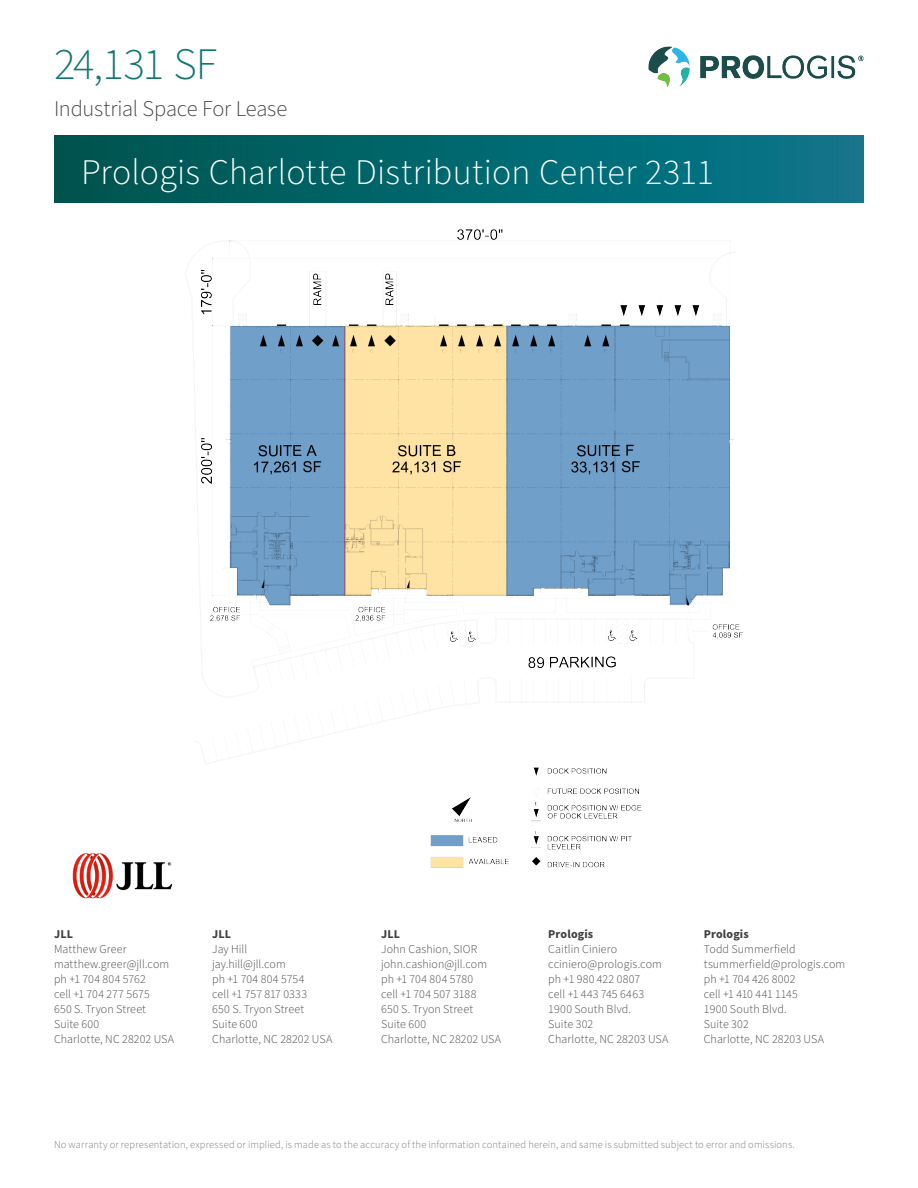
<style>
.page{position:relative;width:918px;height:1188px;background:#fff}
.page>*{position:absolute;margin:0;border:0;box-sizing:border-box;transform-origin:0 0}
.t1{font:300 45px "Source Sans Pro";letter-spacing:-.03em;color:#147770}
.Prologis_Park_Name{font:300 36px "Source Sans Pro";letter-spacing:.005em;color:#fff}
.t2{font:300 22.5px "Source Sans Pro";letter-spacing:-.01em;color:#414141}
.t3{font:300 12px/15px "Source Sans Pro";letter-spacing:.01em;color:#414141}
.t4{font:700 12px "Source Sans Pro";letter-spacing:.01em;color:#414141}
.Footer_Text{font:300 10.5px "Source Sans Pro";letter-spacing:.015em;color:#747576}
</style>
<div class="page">
<img style="left:648px;top:46px;width:216px;height:40px">
<div style="left:54px;top:135px;width:810px;height:67px;background:linear-gradient(to right,#00554e,#09788d)"></div>
<img style="left:185px;top:229px;width:558px;height:639px">
<img style="left:72px;top:843px;width:119px;height:56px">
<h1 class="t1" style="left:54px;top:34px;width:165px">24,131 SF</h1>
<h3 class="t2" style="left:54px;top:94px;width:235px">Industrial Space For Lease</h3>
<p class="Prologis_Park_Name" style="left:81px;top:148px;width:634px">Prologis Charlotte Distribution Center 2311</p>
<p class="t4" style="left:54px;top:926px;width:20px">JLL</p>
<p class="t3" style="left:54px;top:942px;width:122px">Matthew Greer matthew.greer@jll.com ph +1 704 804 5762<br>cell +1 704 277 5675<br>650 S. Tryon Street<br>Suite 600<br>Charlotte, NC 28202 USA</p>
<p class="t4" style="left:212px;top:926px;width:20px">JLL</p>
<p class="t3" style="left:212px;top:942px;width:122px">Jay Hill<br>jay.hill@jll.com<br>ph +1 704 804 5754<br>cell +1 757 817 0333<br>650 S. Tryon Street<br>Suite 600<br>Charlotte, NC 28202 USA</p>
<p class="t4" style="left:381px;top:926px;width:20px">JLL</p>
<p class="t3" style="left:381px;top:942px;width:122px">John Cashion, SIOR john.cashion@jll.com ph +1 704 804 5780<br>cell +1 704 507 3188<br>650 S. Tryon Street<br>Suite 600<br>Charlotte, NC 28202 USA</p>
<p class="t4" style="left:548px;top:926px;width:47px">Prologis</p>
<p class="t3" style="left:548px;top:942px;width:122px">Caitlin Ciniero cciniero@prologis.com ph +1 980 422 0807<br>cell +1 443 745 6463<br>1900 South Blvd.<br>Suite 302<br>Charlotte, NC 28203 USA</p>
<p class="t4" style="left:704px;top:926px;width:47px">Prologis</p>
<p class="t3" style="left:704px;top:942px;width:143px">Todd Summerfield tsummerfield@prologis.com ph +1 704 426 8002<br>cell +1 410 441 1145<br>1900 South Blvd.<br>Suite 302<br>Charlotte, NC 28203 USA</p>
<p class="Footer_Text" style="left:54px;top:1137px;width:742px">No warranty or representation, expressed or implied, is made as to the accuracy of the information contained herein, and same is submitted subject to error and omissions.</p>
</div>
